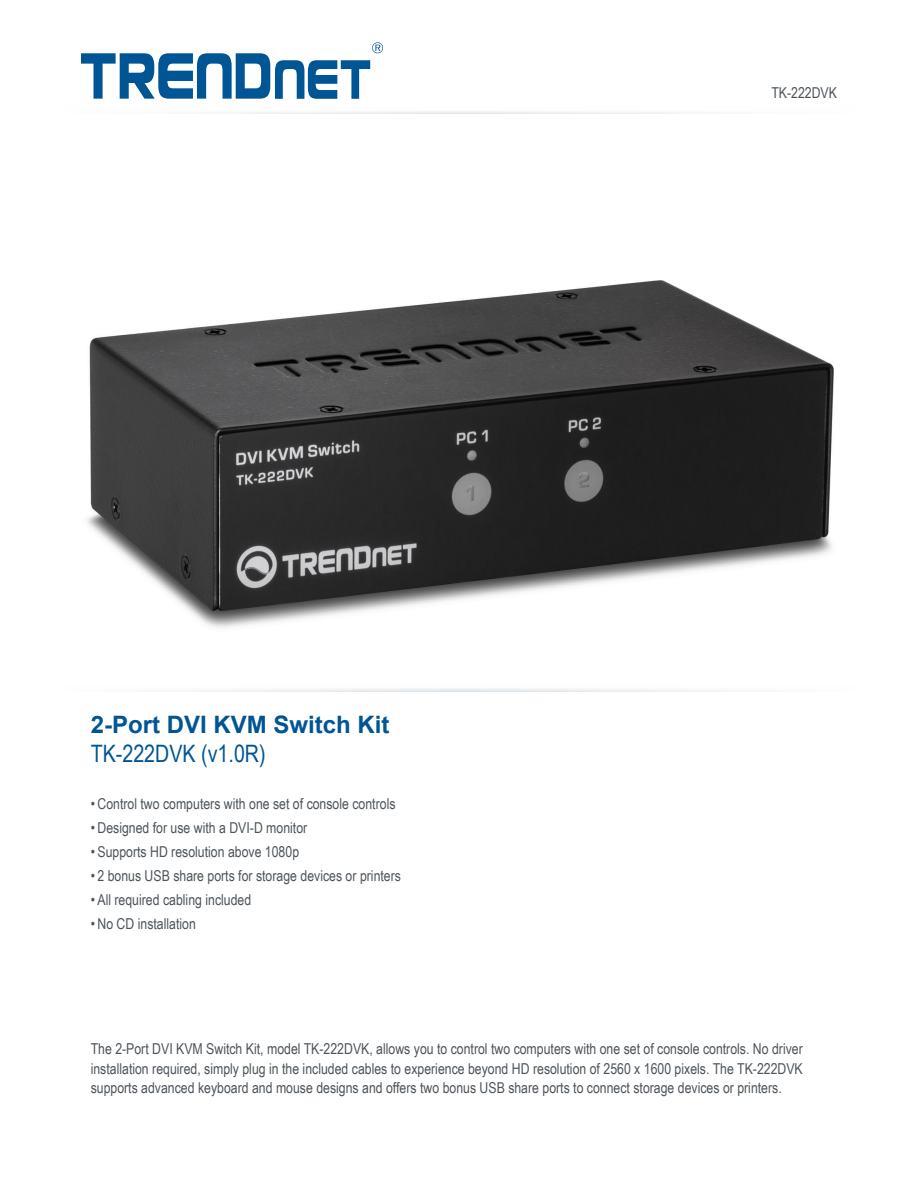
<style>
.page{position:relative;width:918px;height:1188px;background:#fff}
.page>*{position:absolute;margin:0;border:0;box-sizing:border-box;transform-origin:0 0}
.t1{font:700 24px "Arial";color:#005595}
.t2{font:24px "Arial Narrow";color:#005595}
.t3{font:15px/19.5px "Arial Narrow";color:#4d545a;text-align:justify}
</style>
<div class="page">
<svg style="left:201px;top:111px;width:517px;height:3px"></svg>
<svg style="left:81px;top:42px;width:302px;height:57px"></svg>
<img style="left:87px;top:281px;width:747px;height:347px">
<p class="t1" style="left:91px;top:709px;width:300px">2-Port DVI KVM Switch Kit</p>
<p class="t2" style="left:91px;top:736px;width:176px">TK-222DVK (v1.0R)</p>
<p class="t3" style="left:91px;top:793px;width:306px">• Control two computers with one set of console controls</p>
<p class="t3" style="left:91px;top:817px;width:218px">• Designed for use with a DVI-D monitor</p>
<p class="t3" style="left:91px;top:841px;width:210px">• Supports HD resolution above 1080p</p>
<p class="t3" style="left:91px;top:865px;width:312px">• 2 bonus USB share ports for storage devices or printers</p>
<p class="t3" style="left:91px;top:889px;width:162px">• All required cabling included</p>
<p class="t3" style="left:91px;top:913px;width:107px">• No CD installation</p>
<p class="t3" style="left:771px;top:82px;width:67px">TK-222DVK</p>
<p class="t3" style="left:91px;top:1039px;width:714px">The 2-Port DVI KVM Switch Kit, model TK-222DVK, allows you to control two computers with one set of console controls. No driver installation required, simply plug in the included cables to experience beyond HD resolution of 2560 x 1600 pixels. The TK-222DVK supports advanced keyboard and mouse designs and offers two bonus USB share ports to connect storage devices or printers.</p>
</div>
